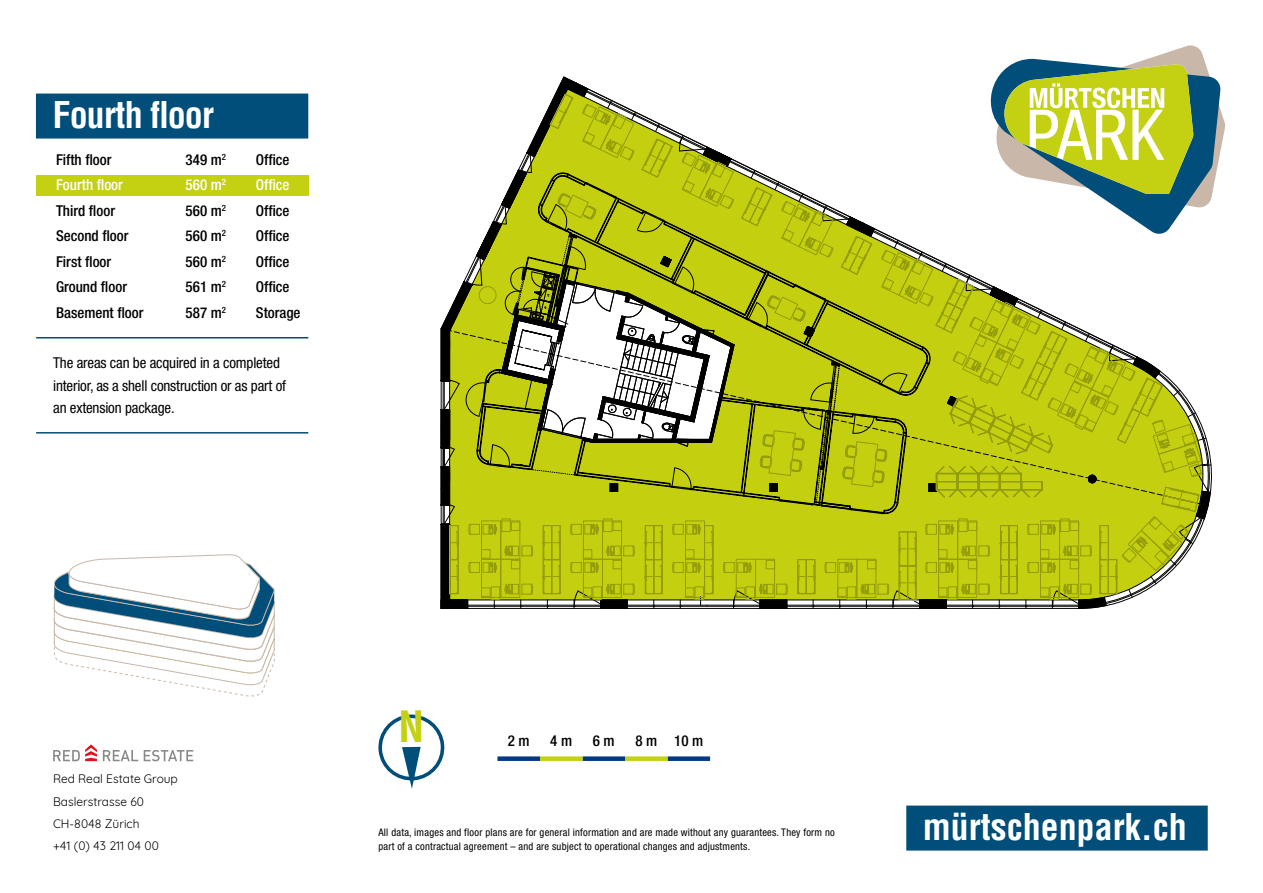
<style>
.page{position:relative;width:1263px;height:893px;background:#fff}
.page>*{position:absolute;margin:0;border:0;box-sizing:border-box;transform-origin:0 0}
.t1{font:700 condensed 42.15px "Helvetica";color:#c4d113}
.t2{font:700 condensed 36px "Helvetica";color:#fff}
.t3{font:700 condensed 36px "Helvetica";letter-spacing:-.02em;color:#fff}
.t4{font:500 condensed 15px "Helvetica Neue";color:#000}
.t5{font:condensed 15px/22.5px "Helvetica Neue";letter-spacing:-.01em;color:#000}
.t6{font:500 condensed 15px "Helvetica Neue";color:#fff}
.t7{font:12px/22.2px "Quicksand";color:#000}
.t8{font:condensed 10.5px/13.5px "Helvetica Neue";letter-spacing:.02em;color:#000}
</style>
<div class="page">
<div style="left:906px;top:806px;width:302px;height:45px;background:#004e79"></div>
<svg style="left:53px;top:744px;width:44px;height:17px"></svg>
<svg style="left:103px;top:750px;width:35px;height:11px"></svg>
<svg style="left:144px;top:750px;width:49px;height:11px"></svg>
<svg style="left:379px;top:715px;width:65px;height:74px"></svg>
<div style="left:497px;top:756px;width:43px;height:5px;background:#003882"></div>
<div style="left:582px;top:756px;width:43px;height:5px;background:#003882"></div>
<div style="left:667px;top:756px;width:43px;height:5px;background:#003882"></div>
<div style="left:540px;top:756px;width:42px;height:5px;background:#c4d113"></div>
<div style="left:625px;top:756px;width:42px;height:5px;background:#c4d113"></div>
<hr style="left:36px;top:432px;width:272px;height:2px;background:#004e79">
<svg style="left:53px;top:555px;width:222px;height:142px"></svg>
<div style="left:36px;top:175px;width:272px;height:21px;background:#c4d113"></div>
<svg style="left:441px;top:45px;width:784px;height:564px"></svg>
<svg style="left:450px;top:89px;width:753px;height:511px;fill:#c4d00f"></svg>
<hr style="left:36px;top:337px;width:272px;height:1px;background:#004e79">
<div style="left:36px;top:94px;width:272px;height:45px;background:#004e79"></div>
<h2 class="t3" style="left:52px;top:93px;width:163px">Fourth floor</h2>
<h3 class="t4" style="left:56px;top:151px;width:57px">Fifth floor</h3>
<h3 class="t4" style="left:186px;top:151px;width:42px">349 m<sup>2</sup></h3>
<h3 class="t4" style="left:256px;top:151px;width:35px">Office</h3>
<h3 class="t6" style="left:56px;top:176px;width:68px">Fourth floor</h3>
<h3 class="t6" style="left:186px;top:176px;width:42px">560 m<sup>2</sup></h3>
<h3 class="t6" style="left:256px;top:176px;width:35px">Office</h3>
<h3 class="t4" style="left:56px;top:202px;width:61px">Third floor</h3>
<h3 class="t4" style="left:186px;top:202px;width:42px">560 m<sup>2</sup></h3>
<h3 class="t4" style="left:256px;top:202px;width:35px">Office</h3>
<h3 class="t4" style="left:56px;top:227px;width:74px">Second floor</h3>
<h3 class="t4" style="left:186px;top:227px;width:42px">560 m<sup>2</sup></h3>
<h3 class="t4" style="left:256px;top:227px;width:35px">Office</h3>
<h3 class="t4" style="left:56px;top:253px;width:57px">First floor</h3>
<h3 class="t4" style="left:186px;top:253px;width:42px">560 m<sup>2</sup></h3>
<h3 class="t4" style="left:256px;top:253px;width:35px">Office</h3>
<h3 class="t4" style="left:56px;top:278px;width:73px">Ground floor</h3>
<h3 class="t4" style="left:186px;top:278px;width:42px">561 m<sup>2</sup></h3>
<h3 class="t4" style="left:256px;top:278px;width:35px">Office</h3>
<h3 class="t4" style="left:56px;top:304px;width:89px">Basement floor</h3>
<h3 class="t4" style="left:186px;top:304px;width:42px">587 m<sup>2</sup></h3>
<h3 class="t4" style="left:256px;top:304px;width:46px">Storage</h3>
<h3 class="t5" style="left:53px;top:351px;width:234px">The areas can be acquired in a completed interior, as a shell construction or as part of an extension package.</h3>
<p class="t7" style="left:53px;top:767px;width:126px">Red Real Estate Group<br>Baslerstrasse 60<br>CH-8048 Zürich<br>+41 (0) 43 211 04 00</p>
<h1 class="t1" style="left:398px;top:701px;width:27px">N</h1>
<h3 class="t4" style="left:508px;top:731px;width:23px">2 m</h3>
<h3 class="t4" style="left:550px;top:731px;width:23px">4 m</h3>
<h3 class="t4" style="left:593px;top:731px;width:23px">6 m</h3>
<h3 class="t4" style="left:635px;top:731px;width:70px">8 m 10 m</h3>
<p class="t8" style="left:378px;top:826px;width:458px">All data, images and floor plans are for general information and are made without any guarantees. They form no part of a contractual agreement – and are subject to operational changes and adjustments.</p>
<h2 class="t2" style="left:923px;top:805px;width:265px">mürtschenpark.ch</h2>
</div>
